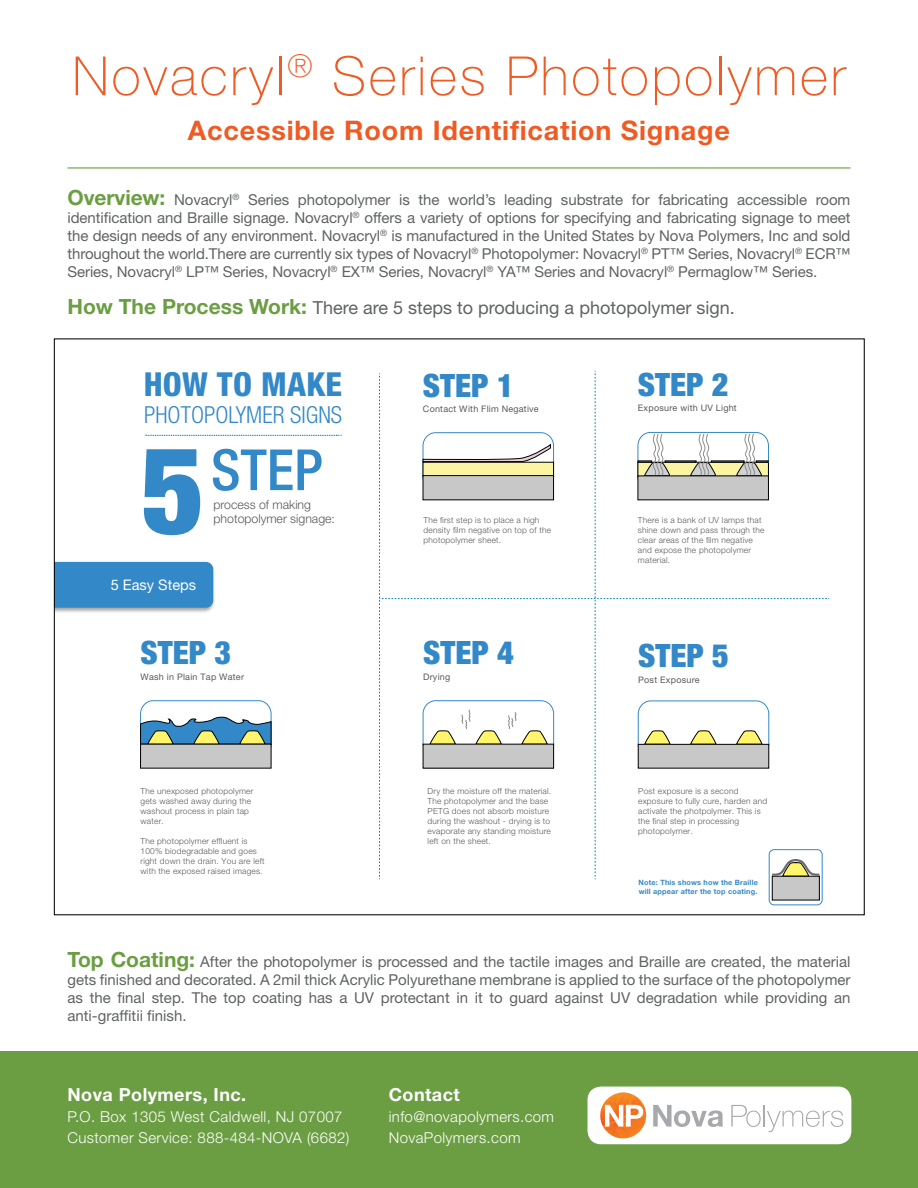
<style>
.page{position:relative;width:918px;height:1188px;background:#fff}
.page>*{position:absolute;margin:0;border:0;box-sizing:border-box;transform-origin:0 0}
.t1{font:900 condensed 121.35px "Helvetica Neue";color:#3388c8}
.t2{font:500 condensed 56.85px "Helvetica Neue";color:#3388c8}
.t3{font:100 54px "Helvetica Neue";letter-spacing:.05em;color:#f05a23}
.t4{font:800 condensed 33.15px "Helvetica Neue";letter-spacing:.005em;color:#3388c8}
.t5{font:900 condensed 32.25px "Helvetica Neue";color:#3388c8}
.t6{font:700 27px "Helvetica Neue";letter-spacing:.03em;color:#f05a23}
.t7{font:300 condensed 23.4px "Helvetica Neue";color:#3388c8}
.t8{font:18px "Helvetica Neue";color:#606363}
.t9{font:700 18px "Helvetica Neue";letter-spacing:.025em;color:#fff}
.t10{font:15px/18px "Helvetica Neue";letter-spacing:-.005em;color:#606363;text-align:justify}
.t11{font:300 15px/21px "Helvetica Neue";letter-spacing:.025em;color:#fff}
.t12{font:14.55px "Helvetica Neue";color:#fff}
.t13{font:300 12.3px "Helvetica Neue";color:#595a5c}
.t14{font:9px "Helvetica Neue";letter-spacing:.025em;color:#595a5c}
.t15{font:300 8.4px/10.1px "Helvetica Neue";letter-spacing:.025em;color:#595a5c}
.t16{font:700 7.35px/9px "Helvetica Neue";letter-spacing:.025em;color:#3388c8}
.s1{font-weight:700;font-size:21px;color:#6b9e42}
</style>
<div class="page">
<hr style="left:68px;top:167px;width:782px;height:2px;background:#6b9e42">
<div style="left:140px;top:700px;width:131px;height:58px;border:1px solid #3388c8;border-radius:13px"></div>
<svg style="left:145px;top:435px;width:197px;height:1px"></svg>
<img style="left:56px;top:561px;width:158px;height:52px">
<div style="left:56px;top:562px;width:157px;height:46px;background:#3388c8"></div>
<svg style="left:140px;top:717px;width:131px;height:27px;background:#709fab"></svg>
<div style="left:769px;top:849px;width:53px;height:56px;border:1px solid #3388c8;border-radius:5px"></div>
<div style="left:141px;top:744px;width:130px;height:24px;background:#c8c8c8"></div>
<div style="left:772px;top:876px;width:47px;height:24px;background:#c8c8c8"></div>
<div style="left:772px;top:876px;width:48px;height:24px;border:1px solid #000"></div>
<svg style="left:379px;top:371px;width:450px;height:508px"></svg>
<div style="left:0;top:1052px;width:918px;height:136px;background:#6b9e42"></div>
<div style="left:588px;top:1087px;width:263px;height:57px;background:#fff;border-radius:13px"></div>
<img style="left:600px;top:1092px;width:46px;height:46px">
<svg style="left:653px;top:1105px;width:70px;height:22px"></svg>
<svg style="left:731px;top:1105px;width:112px;height:27px"></svg>
<svg style="left:605px;top:1105px;width:38px;height:22px"></svg>
<h3 class="t3" style="left:72px;top:45px;width:775px">Novacryl<sup>®</sup> Series Photopolymer</h3>
<h3 class="t6" style="left:188px;top:114px;width:544px">Accessible Room Identification Signage</h3>
<p class="t10" style="left:67px;top:191px;width:785px"><span class="s1">Overview:</span> Novacryl<sup>®</sup> Series photopolymer is the world’s leading substrate for fabricating accessible room identification and Braille signage. Novacryl<sup>®</sup> offers a variety of options for specifying and fabricating signage to meet the design needs of any environment. Novacryl<sup>®</sup> is manufactured in the United States by Nova Polymers, Inc and sold throughout the world.There are currently six types of Novacryl<sup>®</sup> Photopolymer: Novacryl<sup>®</sup> PT™ Series, Novacryl<sup>®</sup> ECR™ Series, Novacryl<sup>®</sup> LP™ Series, Novacryl<sup>®</sup> EX™ Series, Novacryl<sup>®</sup> YA™ Series and Novacryl<sup>®</sup> Permaglow™ Series.</p>
<p class="t8" style="left:68px;top:297px;width:669px"><span class="s1">How The Process Work:</span> There are 5 steps to producing a photopolymer sign.</p>
<h3 class="t4" style="left:144px;top:364px;width:200px">HOW TO MAKE</h3>
<h3 class="t7" style="left:144px;top:401px;width:200px">PHOTOPOLYMER SIGNS</h3>
<h1 class="t1" style="left:142px;top:416px;width:65px">5</h1>
<h2 class="t2" style="left:211px;top:436px;width:113px">STEP</h2>
<p class="t13" style="left:214px;top:497px;width:99px">process of making</p>
<p class="t13" style="left:214px;top:511px;width:123px">photopolymer signage:</p>
<p class="t12" style="left:111px;top:576px;width:87px">5 Easy Steps</p>
<h3 class="t5" style="left:141px;top:633px;width:92px">STEP 3</h3>
<p class="t14" style="left:141px;top:671px;width:105px">Wash in Plain Tap Water</p>
<p class="t15" style="left:141px;top:785px;width:114px">The unexposed photopolymer gets washed away during the washout process in plain tap water.</p>
<p class="t15" style="left:141px;top:836px;width:125px">The photopolymer effluent is<br>100% biodegradable and goes right down the drain. You are left with the exposed raised images.</p>
<h3 class="t5" style="left:423px;top:365px;width:92px">STEP 1</h3>
<p class="t14" style="left:423px;top:403px;width:117px">Contact With Flim Negative</p>
<p class="t15" style="left:424px;top:515px;width:129px">The first step is to place a high density film negative on top of the photopolymer sheet.</p>
<h3 class="t5" style="left:423px;top:633px;width:92px">STEP 4</h3>
<p class="t14" style="left:423px;top:671px;width:29px">Drying</p>
<p class="t15" style="left:428px;top:785px;width:125px">Dry the moisture off the material.<br>The photopolymer and the base<br>PETG does not absorb moisture during the washout - drying is to evaporate any standing moisture left on the sheet.</p>
<h3 class="t5" style="left:638px;top:364px;width:92px">STEP 2</h3>
<p class="t14" style="left:638px;top:402px;width:100px">Exposure with UV Light</p>
<p class="t15" style="left:638px;top:515px;width:128px">There is a bank of UV lamps that shine down and pass through the clear areas of the film negative and expose the photopolymer material.</p>
<h3 class="t5" style="left:638px;top:636px;width:92px">STEP 5</h3>
<p class="t14" style="left:638px;top:674px;width:63px">Post Exposure</p>
<p class="t15" style="left:638px;top:785px;width:131px">Post exposure is a second exposure to fully cure, harden and activate the photpolymer. This is the final step in processing photopolymer.</p>
<p class="t16" style="left:639px;top:878px;width:121px">Note: This shows how the Braille will appear after the top coating.</p>
<p class="t10" style="left:67px;top:952px;width:785px"><span class="s1">Top Coating:</span> After the photopolymer is processed and the tactile images and Braille are created, the material gets finished and decorated. A 2mil thick Acrylic Polyurethane membrane is applied to the surface of the photopolymer as the final step. The top coating has a UV protectant in it to guard against UV degradation while providing an anti-graffitii finish.</p>
<p class="t9" style="left:68px;top:1083px;width:180px">Nova Polymers, Inc.</p>
<p class="t11" style="left:68px;top:1105px;width:283px">P.O. Box 1305 West Caldwell, NJ 07007<br>Customer Service: 888-484-NOVA (6682)</p>
<p class="t9" style="left:389px;top:1083px;width:73px">Contact</p>
<p class="t11" style="left:389px;top:1105px;width:167px">info@novapolymers.com<br>NovaPolymers.com</p>
</div>
